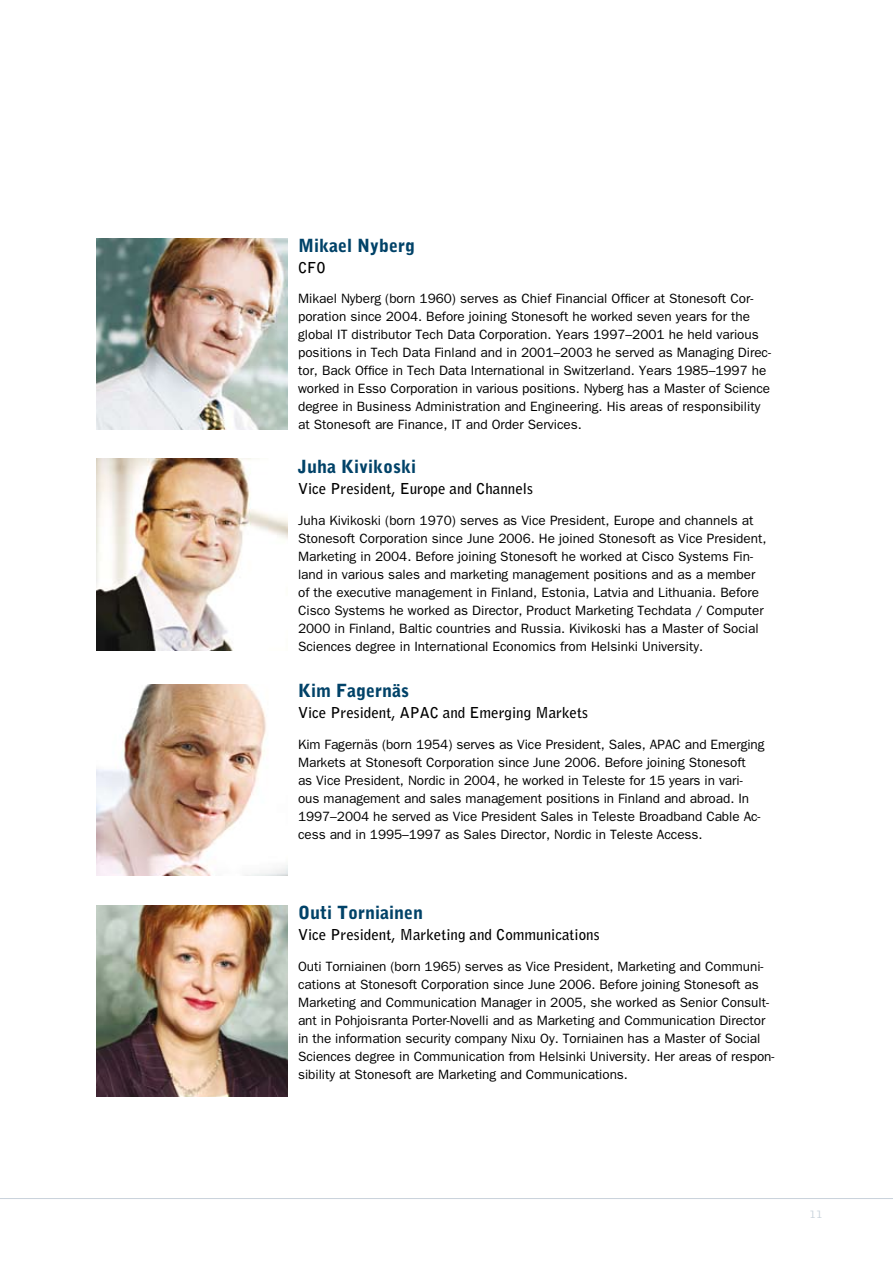
<style>
.page{position:relative;width:893px;height:1263px;background:#fff}
.page>*{position:absolute;margin:0;border:0;box-sizing:border-box;transform-origin:0 0}
.t1{font:900 18px "Bell Gothic";color:#004268}
.t2{font:700 15px "Bell Gothic";color:#000}
.t3{font:13.5px/18px "Franklin Gothic";color:#000}
.t4{font:300 12px "Bell Gothic";color:#c8d2db}
</style>
<div class="page">
<hr style="left:0;top:1198px;width:893px;height:1px;background:#c8d2db">
<img style="left:97px;top:239px;width:191px;height:191px">
<img style="left:97px;top:459px;width:191px;height:191px">
<img style="left:97px;top:684px;width:191px;height:191px">
<img style="left:97px;top:905px;width:191px;height:192px">
<h1 class="t1" style="left:298px;top:235px;width:118px">Mikael Nyberg</h1>
<p class="t2" style="left:298px;top:258px;width:29px">CFO</p>
<p class="t3" style="left:298px;top:289px;width:474px">Mikael Nyberg (born 1960) serves as Chief Financial Officer at Stonesoft Cor&shy;poration since 2004. Before joining Stonesoft he worked seven years for the global IT distributor Tech Data Corporation. Years 1997–2001 he held various positions in Tech Data Finland and in 2001–2003 he served as Managing Direc&shy;tor, Back Office in Tech Data International in Switzerland. Years 1985–1997 he worked in Esso Corporation in various positions. Nyberg has a Master of Science degree in Business Administration and Engineering. His areas of responsibility at Stonesoft are Finance, IT and Order Services.</p>
<h1 class="t1" style="left:298px;top:456px;width:119px">Juha Kivikoski</h1>
<p class="t2" style="left:298px;top:479px;width:236px">Vice President, Europe and Channels</p>
<p class="t3" style="left:298px;top:511px;width:470px">Juha Kivikoski (born 1970) serves as Vice President, Europe and channels at Stonesoft Corporation since June 2006. He joined Stonesoft as Vice President, Marketing in 2004. Before joining Stonesoft he worked at Cisco Systems Fin&shy;land in various sales and marketing management positions and as a member of the executive management in Finland, Estonia, Latvia and Lithuania. Before Cisco Systems he worked as Director, Product Marketing Techdata / Computer 2000 in Finland, Baltic countries and Russia. Kivikoski has a Master of Social Sciences degree in International Economics from Helsinki University.</p>
<h1 class="t1" style="left:298px;top:680px;width:112px">Kim Fagernäs</h1>
<p class="t2" style="left:298px;top:704px;width:291px">Vice President, APAC and Emerging Markets</p>
<p class="t3" style="left:298px;top:735px;width:468px">Kim Fagernäs (born 1954) serves as Vice President, Sales, APAC and Emerging Markets at Stonesoft Corporation since June 2006. Before joining Stonesoft<br>as Vice President, Nordic in 2004, he worked in Teleste for 15 years in vari&shy;ous management and sales management positions in Finland and abroad. In 1997–2004 he served as Vice President Sales in Teleste Broadband Cable Ac&shy;cess and in 1995–1997 as Sales Director, Nordic in Teleste Access.</p>
<h1 class="t1" style="left:298px;top:902px;width:127px">Outi Torniainen</h1>
<p class="t2" style="left:298px;top:926px;width:303px">Vice President, Marketing and Communications</p>
<p class="t3" style="left:298px;top:957px;width:478px">Outi Torniainen (born 1965) serves as Vice President, Marketing and Communi&shy;cations at Stonesoft Corporation since June 2006. Before joining Stonesoft as Marketing and Communication Manager in 2005, she worked as Senior Consult&shy;ant in Pohjoisranta Porter-Novelli and as Marketing and Communication Director in the information security company Nixu Oy. Torniainen has a Master of Social Sciences degree in Communication from Helsinki University. Her areas of respon&shy;sibility at Stonesoft are Marketing and Communications.</p>
<p class="t4" style="left:809px;top:1207px;width:15px">11</p>
</div>
